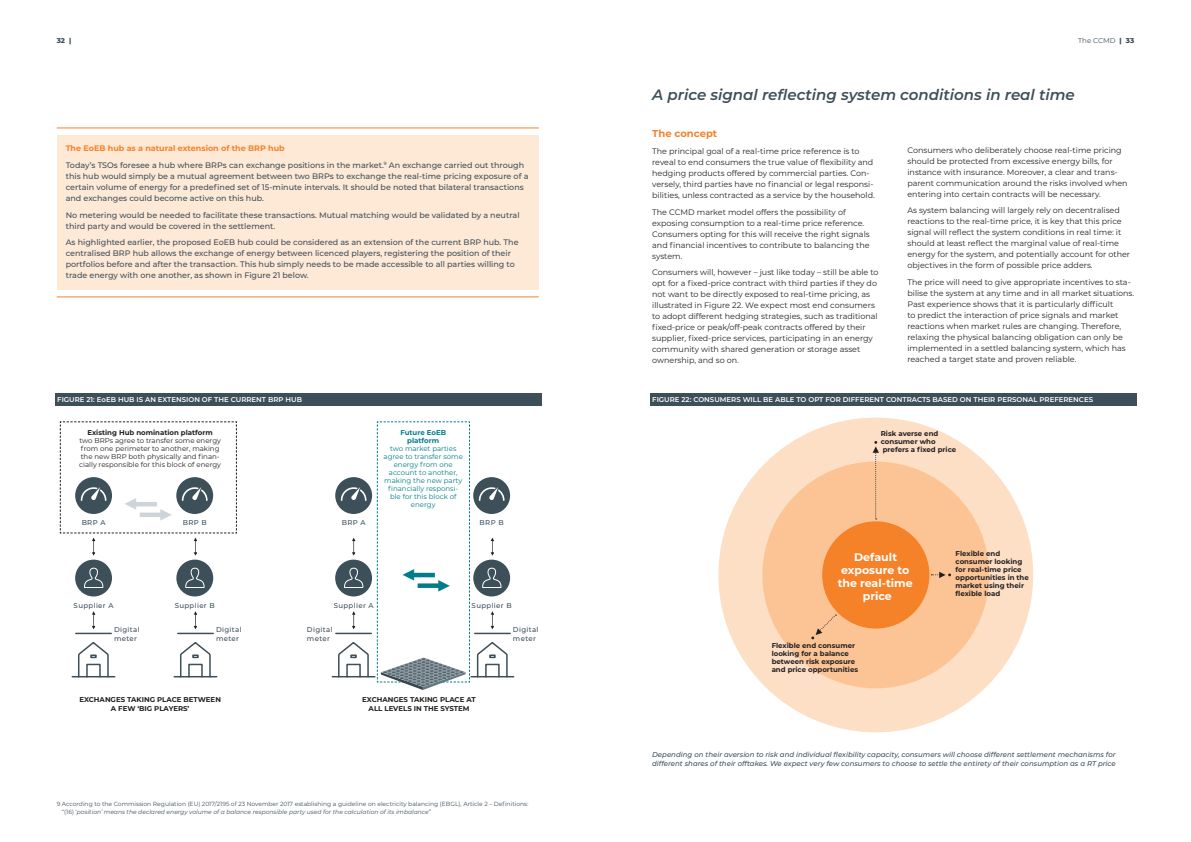
<style>
.page{position:relative;width:1191px;height:842px;background:#fff}
.page>*{position:absolute;margin:0;border:0;box-sizing:border-box;transform-origin:0 0}
.t1{font:600 27px "Montserrat";color:#cdd5db}
.t2{font:600 27px "Montserrat";color:#007c8b}
.t3{font:italic 600 15px "Montserrat";color:#3d4f59}
.t4{font:700 11px/13px "Montserrat";color:#fff;text-align:center}
.t5{font:700 10px "Montserrat";color:#f58229}
.t6{font:8px/11px "Montserrat";color:#231f20}
.t7{font:500 8px/11px "Montserrat";color:#3d4f59}
.t8{font:700 7px/8px "Montserrat";color:#231f20}
.t9{font:italic 500 7px/8.4px "Montserrat";color:#3d4f59}
.t10{font:7px/8px "Montserrat";color:#231f20}
.t11{font:600 7px "Montserrat";color:#fff}
.t12{font:7px/8px "Montserrat";color:#007c8b;text-align:center}
.t13{font:500 7px/9px "Montserrat";letter-spacing:.05em;color:#3d4f59}
.t14{font:700 7px/8px "Montserrat";color:#007c8b;text-align:center}
.t15{font:7px "Montserrat";color:#3d4f59}
.t16{font:800 7px "Montserrat";color:#3d4f59}
.t17{font:6px/7.2px "Montserrat";color:#3d4f59}
.s1{font-weight:800}
.s2{font-weight:700;color:#f58229}
.s3{font-style:italic}
</style>
<div class="page">
<div style="left:57px;top:135px;width:482px;height:154px;background:#fee9d6"></div>
<hr style="left:57px;top:128px;width:482px;height:1px;background:#f58229">
<hr style="left:57px;top:297px;width:482px;height:1px;background:#f58229">
<div style="left:55px;top:393px;width:486px;height:13px;background:#3d4f59"></div>
<svg style="left:92px;top:611px;width:3px;height:18px"></svg>
<svg style="left:194px;top:611px;width:3px;height:18px"></svg>
<svg style="left:71px;top:642px;width:45px;height:36px"></svg>
<svg style="left:173px;top:642px;width:45px;height:36px"></svg>
<hr style="left:76px;top:633px;width:35px;height:1px;background:#3d4f59">
<hr style="left:178px;top:633px;width:35px;height:1px;background:#3d4f59">
<div style="left:718px;top:418px;width:315px;height:314px;background:#fddfc5;border-radius:50%"></div>
<div style="left:650px;top:393px;width:486px;height:13px;background:#3d4f59"></div>
<div style="left:762px;top:461px;width:227px;height:227px;background:#fcc495;border-radius:50%"></div>
<div style="left:822px;top:521px;width:107px;height:107px;background:#f58229;border-radius:50%"></div>
<svg style="left:931px;top:572px;width:20px;height:6px"></svg>
<svg style="left:872px;top:441px;width:7px;height:78px"></svg>
<svg style="left:811px;top:615px;width:25px;height:24px"></svg>
<div style="left:75px;top:560px;width:37px;height:36px;background:#3d4f59;border-radius:50%"></div>
<svg style="left:84px;top:567px;width:20px;height:21px"></svg>
<div style="left:176px;top:560px;width:37px;height:36px;background:#3d4f59;border-radius:50%"></div>
<svg style="left:185px;top:567px;width:20px;height:21px"></svg>
<svg style="left:60px;top:421px;width:177px;height:135px"></svg>
<svg style="left:331px;top:421px;width:184px;height:269px"></svg>
<p class="t16" style="left:57px;top:35px;width:16px">32 |</p>
<p class="t15" style="left:1078px;top:35px;width:58px">The CCMD <span class="s1">| 33</span></p>
<p class="t7" style="left:66px;top:140px;width:460px;line-height:16.7px"><span class="s2">The EoEB hub as a natural extension of the BRP hub<br></span>Today’s TSOs foresee a hub where BRPs can exchange positions in the market.<sup>9</sup> An exchange carried out through</p>
<p class="t7" style="left:66px;top:170px;width:464px">this hub would simply be a mutual agreement between two BRPs to exchange the real-time pricing exposure of a certain volume of energy for a predefined set of 15-minute intervals. It should be noted that bilateral transactions and exchanges could become active on this hub.</p>
<p class="t7" style="left:66px;top:209px;width:455px">No metering would be needed to facilitate these transactions. Mutual matching would be validated by a neutral third party and would be covered in the settlement.</p>
<p class="t7" style="left:66px;top:237px;width:454px">As highlighted earlier, the proposed EoEB hub could be considered as an extension of the current BRP hub. The centralised BRP hub allows the exchange of energy between licenced players, registering the position of their portfolios before and after the transaction. This hub simply needs to be made accessible to all parties willing to trade energy with one another, as shown in Figure 21 below.</p>
<p class="t11" style="left:57px;top:394px;width:246px">FIGURE 21: EoEB HUB IS AN EXTENSION OF THE CURRENT BRP HUB</p>
<p class="t8" style="left:87px;top:428px;width:127px">Existing Hub nomination platform</p>
<p class="t10" style="left:79px;top:437px;width:143px">two BRPs agree to transfer some energy from one perimeter to another, making the new BRP both physically and finan&shy;cially responsible for this block of energy</p>
<h1 class="t1" style="left:123px;top:482px;width:18px">◀</h1>
<p class="t14" style="left:400px;top:428px;width:47px">Future EoEB platform</p>
<p class="t12" style="left:383px;top:445px;width:81px">two market parties agree to transfer some energy from one account to another, making the new party financially responsi&shy;ble for this block of energy</p>
<p class="t13" style="left:82px;top:518px;width:25px">BRP A</p>
<p class="t13" style="left:183px;top:518px;width:26px">BRP B</p>
<p class="t13" style="left:342px;top:518px;width:25px">BRP A</p>
<p class="t13" style="left:479px;top:518px;width:26px">BRP B</p>
<h1 class="t2" style="left:401px;top:553px;width:18px">◀</h1>
<p class="t13" style="left:74px;top:600px;width:41px">Supplier A</p>
<p class="t13" style="left:175px;top:600px;width:42px">Supplier B</p>
<p class="t13" style="left:334px;top:600px;width:41px">Supplier A</p>
<p class="t13" style="left:471px;top:600px;width:42px">Supplier B</p>
<p class="t13" style="left:114px;top:625px;width:27px">Digital meter</p>
<p class="t13" style="left:307px;top:625px;width:27px">Digital meter</p>
<p class="t13" style="left:216px;top:625px;width:27px">Digital meter</p>
<p class="t13" style="left:513px;top:625px;width:27px">Digital meter</p>
<p class="t8" style="left:79px;top:695px;width:143px;line-height:9px;text-align:center">EXCHANGES TAKING PLACE BETWEEN<br>A FEW ‘BIG PLAYERS’</p>
<p class="t8" style="left:362px;top:695px;width:115px;line-height:9px;text-align:center">EXCHANGES TAKING PLACE AT<br>ALL LEVELS IN THE SYSTEM</p>
<p class="t17" style="left:62px;top:800px;width:468px;text-indent:-5px">9 According to the Commission Regulation (EU) 2017/2195 of 23 November 2017 establishing a guideline on electricity balancing (EBGL), Article 2 – Definitions: “(16) ‘<span class="s3">position’ means the declared energy volume of a balance responsible party used for the calculation of its imbalance</span>”</p>
<h2 class="t3" style="left:652px;top:84px;width:424px">A price signal reflecting system conditions in real time</h2>
<p class="t5" style="left:652px;top:126px;width:67px">The concept</p>
<p class="t6" style="left:652px;top:145px;width:224px">The principal goal of a real-time price reference is to reveal to end consumers the true value of flexibility and hedging products offered by commercial parties. Con&shy;versely, third parties have no financial or legal responsi&shy;bilities, unless contracted as a service by the household.</p>
<p class="t6" style="left:652px;top:206px;width:219px">The CCMD market model offers the possibility of exposing consumption to a real-time price reference.<br>Consumers opting for this will receive the right signals and financial incentives to contribute to balancing the system.</p>
<p class="t6" style="left:652px;top:267px;width:228px">Consumers will, however – just like today – still be able to opt for a fixed-price contract with third parties if they do not want to be directly exposed to real-time pricing, as illustrated in Figure 22. We expect most end consumers to adopt different hedging strategies, such as traditional fixed-price or peak/off-peak contracts offered by their supplier, fixed-price services, participating in an energy community with shared generation or storage asset ownership, and so on.</p>
<p class="t6" style="left:907px;top:144px;width:222px">Consumers who deliberately choose real-time pricing should be protected from excessive energy bills, for instance with insurance. Moreover, a clear and trans&shy;parent communication around the risks involved when entering into certain contracts will be necessary.</p>
<p class="t6" style="left:907px;top:205px;width:224px">As system balancing will largely rely on decentralised reactions to the real-time price, it is key that this price signal will reflect the system conditions in real time: it should at least reflect the marginal value of real-time energy for the system, and potentially account for other objectives in the form of possible price adders.</p>
<p class="t6" style="left:907px;top:277px;width:228px">The price will need to give appropriate incentives to sta&shy;bilise the system at any time and in all market situations.<br>Past experience shows that it is particularly difficult<br>to predict the interaction of price signals and market reactions when market rules are changing. Therefore, relaxing the physical balancing obligation can only be implemented in a settled balancing system, which has reached a target state and proven reliable.</p>
<p class="t11" style="left:652px;top:394px;width:442px">FIGURE 22: CONSUMERS WILL BE ABLE TO OPT FOR DIFFERENT CONTRACTS BASED ON THEIR PERSONAL PREFERENCES</p>
<p class="t8" style="left:881px;top:429px;width:77px">Risk averse end consumer who prefers a fixed price</p>
<h3 class="t4" style="left:837px;top:550px;width:77px">Default exposure to the real-time price</h3>
<p class="t8" style="left:955px;top:549px;width:75px">Flexible end consumer looking for real-time price opportunities in the market using their flexible load</p>
<p class="t8" style="left:771px;top:641px;width:88px">Flexible end consumer looking for a balance between risk exposure and price opportunities</p>
<p class="t9" style="left:652px;top:750px;width:465px">Depending on their aversion to risk and individual flexibility capacity, consumers will choose different settlement mechanisms for different shares of their offtakes. We expect very few consumers to choose to settle the entirety of their consumption as a RT price</p>
</div>
